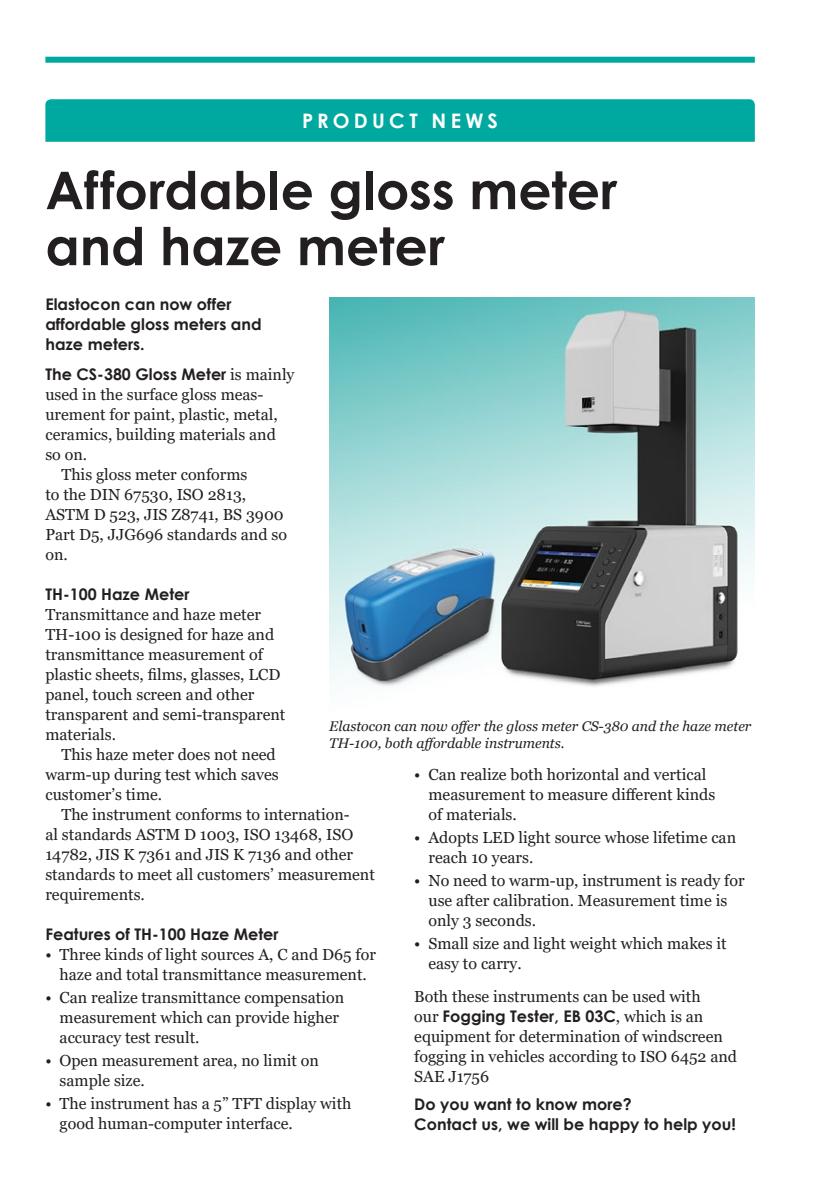
<style>
.page{position:relative;width:840px;height:1191px;background:#fff}
.page>*{position:absolute;margin:0;border:0;box-sizing:border-box;transform-origin:0 0}
.Rubrik{font:700 52px/56px "Century Gothic";color:#231f20}
.Rubrik-2{font:700 20px "Century Gothic";letter-spacing:.215em;color:#fff}
.Brödtext{font:16px/20px "Georgia";color:#231f20}
.Bröd_indrag{font:16px/20px "Georgia";color:#231f20}
.Brödtext-2{font:700 16px/20px "Century Gothic";color:#231f20}
.Bildtext{font:italic 14px/16.8px "Georgia";color:#231f20}
.s1{font-family:"Century Gothic";font-weight:700}
</style>
<div class="page">
<div style="left:45px;top:57px;width:709px;height:6px;background:#00a9a0"></div>
<div style="left:45px;top:99px;width:709px;height:43px;background:#00a9a0"></div>
<img style="left:329px;top:298px;width:425px;height:389px">
<p class="Rubrik-2" style="left:302px;top:106px;width:197px">PRODUCT NEWS</p>
<p class="Rubrik" style="left:45px;top:160px;width:573px">Affordable gloss meter and haze meter</p>
<p class="Brödtext-2" style="left:45px;top:293px;width:217px">Elastocon can now offer affordable gloss meters and haze meters.</p>
<p class="Brödtext" style="left:45px;top:364px;width:250px"><span class="s1">The CS-380 Gloss Meter</span> is mainly used in the surface gloss meas&shy;urement for paint, plastic, metal, ceramics, building materials and so on.</p>
<p class="Bröd_indrag" style="left:45px;top:464px;width:243px;text-indent:16px">This gloss meter conforms<br>to the DIN 67530, ISO 2813,<br>ASTM D 523, JIS Z8741, BS 3900<br>Part D5, JJG696 standards and so on.</p>
<p class="Brödtext-2" style="left:45px;top:583px;width:146px">TH-100 Haze Meter</p>
<p class="Brödtext" style="left:45px;top:604px;width:241px">Transmittance and haze meter<br>TH-100 is designed for haze and transmittance measurement of plastic sheets, films, glasses, LCD panel, touch screen and other transparent and semi-transparent materials.</p>
<p class="Bröd_indrag" style="left:45px;top:744px;width:235px;text-indent:16px">This haze meter does not need warm-up during test which saves customer’s time.</p>
<p class="Bröd_indrag" style="left:45px;top:804px;width:331px;text-indent:16px">The instrument conforms to internation-<br>al standards ASTM D 1003, ISO 13468, ISO 14782, JIS K 7361 and JIS K 7136 and other standards to meet all customers’ measurement requirements.</p>
<p class="Brödtext-2" style="left:45px;top:923px;width:234px">Features of TH-100 Haze Meter</p>
<p class="Brödtext" style="left:45px;top:944px;width:332px;text-align:center">• Three kinds of light sources A, C and D65 for haze and total transmittance measurement.</p>
<p class="Brödtext" style="left:60px;top:987px;width:286px;text-indent:-14px">• Can realize transmittance compensation measurement which can provide higher accuracy test result.</p>
<p class="Brödtext" style="left:60px;top:1050px;width:261px;text-indent:-14px">• Open measurement area, no limit on sample size.</p>
<p class="Brödtext" style="left:60px;top:1093px;width:293px;text-indent:-14px">• The instrument has a 5” TFT display with good human-computer interface.</p>
<p class="Bildtext" style="left:329px;top:717px;width:423px">Elastocon can now offer the gloss meter CS-380 and the haze meter<br>TH-100, both affordable instruments.</p>
<p class="Brödtext" style="left:428px;top:765px;width:288px;text-indent:-14px">• Can realize both horizontal and vertical measurement to measure different kinds of materials.</p>
<p class="Brödtext" style="left:428px;top:827px;width:309px;text-indent:-14px">• Adopts LED light source whose lifetime can reach 10 years.</p>
<p class="Brödtext" style="left:428px;top:870px;width:317px;text-indent:-14px">• No need to warm-up, instrument is ready for use after calibration. Measurement time is only 3 seconds.</p>
<p class="Brödtext" style="left:428px;top:933px;width:299px;text-indent:-14px">• Small size and light weight which makes it easy to carry.</p>
<p class="Brödtext" style="left:414px;top:986px;width:324px">Both these instruments can be used with<br>our <span class="s1">Fogging Tester, EB 03C</span>, which is an equipment for determination of windscreen fogging in vehicles according to ISO 6452 and SAE J1756</p>
<p class="Brödtext-2" style="left:414px;top:1093px;width:323px">Do you want to know more?<br>Contact us, we will be happy to help you!</p>
</div>
